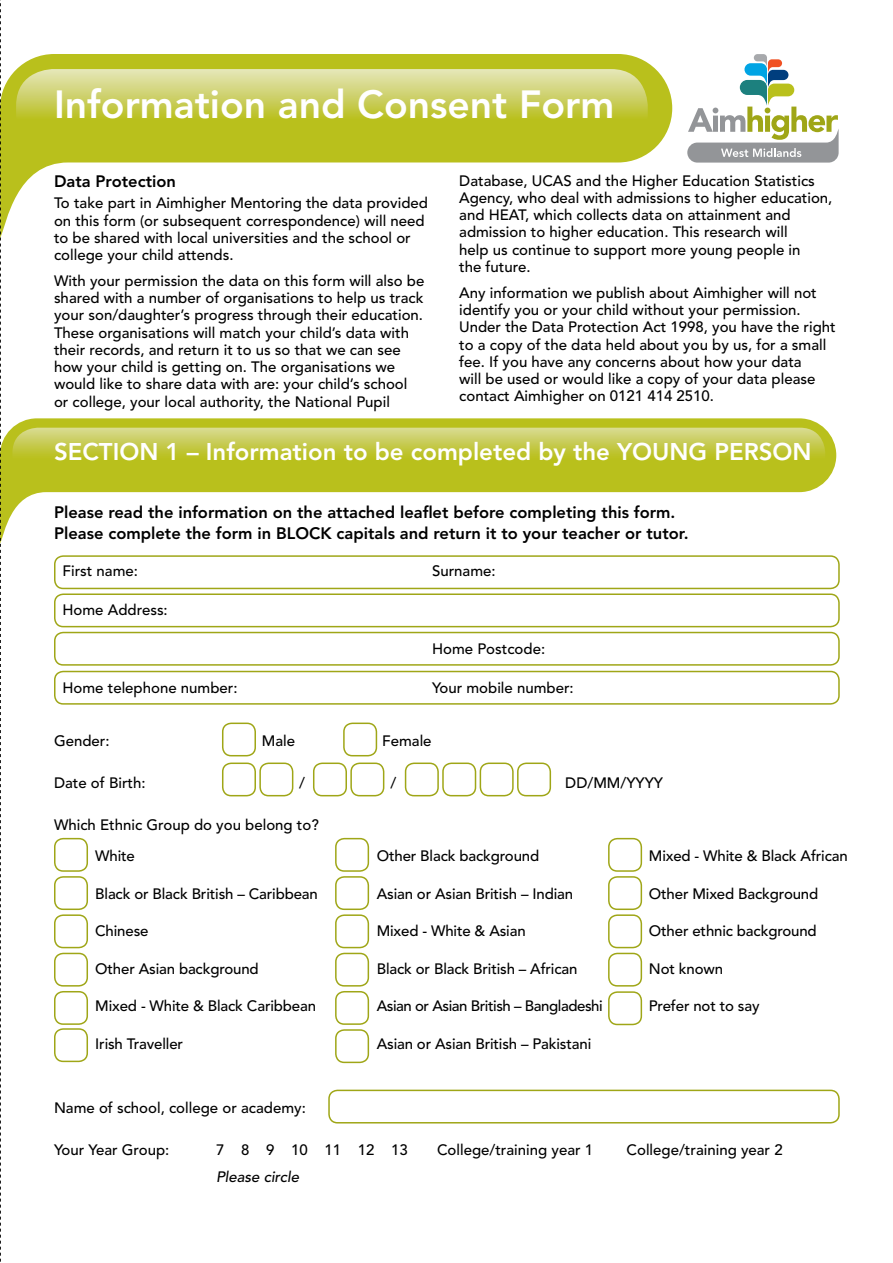
<style>
.page{position:relative;width:893px;height:1263px;background:#fff}
.page>*{position:absolute;margin:0;border:0;box-sizing:border-box;transform-origin:0 0}
.t1{font:800 39px "Avenir";color:#fff}
.t2{font:800 24px "Avenir";color:#fff}
.t3{font:800 16.5px/21px "Avenir";color:#000}
.t4{font:500 15px/17.2px "Avenir";color:#000}
.t5{font:500 15px "Avenir";letter-spacing:-.03em;color:#000}
.t6{font:italic 500 15px "Avenir";color:#000}
</style>
<div class="page">
<svg style="left:1px;top:54px;width:671px;height:182px"></svg>
<svg style="left:1px;top:418px;width:835px;height:123px"></svg>
<div style="left:54px;top:555px;width:786px;height:34px;border:2px solid #9fa617;border-radius:9px"></div>
<div style="left:222px;top:722px;width:34px;height:34px;border:2px solid #9fa617;border-radius:9px"></div>
<div style="left:222px;top:762px;width:34px;height:34px;border:2px solid #9fa617;border-radius:9px"></div>
<div style="left:54px;top:1028px;width:34px;height:34px;border:2px solid #9fa617;border-radius:9px"></div>
<div style="left:335px;top:1029px;width:34px;height:34px;border:2px solid #9fa617;border-radius:9px"></div>
<div style="left:313px;top:762px;width:34px;height:34px;border:2px solid #9fa617;border-radius:9px"></div>
<div style="left:405px;top:762px;width:34px;height:34px;border:2px solid #9fa617;border-radius:9px"></div>
<div style="left:480px;top:762px;width:34px;height:34px;border:2px solid #9fa617;border-radius:9px"></div>
<div style="left:259px;top:762px;width:34px;height:34px;border:2px solid #9fa617;border-radius:9px"></div>
<div style="left:350px;top:762px;width:34px;height:34px;border:2px solid #9fa617;border-radius:9px"></div>
<div style="left:442px;top:762px;width:34px;height:34px;border:2px solid #9fa617;border-radius:9px"></div>
<div style="left:517px;top:762px;width:34px;height:34px;border:2px solid #9fa617;border-radius:9px"></div>
<div style="left:343px;top:722px;width:34px;height:34px;border:2px solid #9fa617;border-radius:9px"></div>
<div style="left:54px;top:593px;width:786px;height:34px;border:2px solid #9fa617;border-radius:9px"></div>
<div style="left:54px;top:632px;width:786px;height:34px;border:2px solid #9fa617;border-radius:9px"></div>
<div style="left:54px;top:671px;width:786px;height:34px;border:2px solid #9fa617;border-radius:9px"></div>
<div style="left:328px;top:1090px;width:512px;height:33px;border:2px solid #9fa617;border-radius:9px"></div>
<div style="left:54px;top:838px;width:34px;height:34px;border:2px solid #9fa617;border-radius:9px"></div>
<div style="left:335px;top:838px;width:34px;height:34px;border:2px solid #9fa617;border-radius:9px"></div>
<div style="left:608px;top:838px;width:34px;height:34px;border:2px solid #9fa617;border-radius:9px"></div>
<div style="left:54px;top:876px;width:34px;height:34px;border:2px solid #9fa617;border-radius:9px"></div>
<div style="left:335px;top:876px;width:34px;height:34px;border:2px solid #9fa617;border-radius:9px"></div>
<div style="left:608px;top:876px;width:34px;height:34px;border:2px solid #9fa617;border-radius:9px"></div>
<div style="left:54px;top:914px;width:34px;height:34px;border:2px solid #9fa617;border-radius:9px"></div>
<div style="left:335px;top:914px;width:34px;height:34px;border:2px solid #9fa617;border-radius:9px"></div>
<div style="left:608px;top:914px;width:34px;height:34px;border:2px solid #9fa617;border-radius:9px"></div>
<div style="left:54px;top:953px;width:34px;height:33px;border:2px solid #9fa617;border-radius:9px"></div>
<div style="left:335px;top:953px;width:34px;height:33px;border:2px solid #9fa617;border-radius:9px"></div>
<div style="left:608px;top:953px;width:34px;height:33px;border:2px solid #9fa617;border-radius:9px"></div>
<div style="left:608px;top:991px;width:34px;height:34px;border:2px solid #9fa617;border-radius:9px"></div>
<div style="left:54px;top:991px;width:34px;height:34px;border:2px solid #9fa617;border-radius:9px"></div>
<div style="left:335px;top:991px;width:34px;height:34px;border:2px solid #9fa617;border-radius:9px"></div>
<svg style="left:16px;top:69px;width:632px;height:84px;background:#c6cb4c"></svg>
<svg style="left:12px;top:428px;width:813px;height:56px;background:#c1c63a"></svg>
<svg style="left:0;top:0;width:1px;height:1262px"></svg>
<svg style="left:687px;top:54px;width:152px;height:109px"></svg>
<h1 class="t1" style="left:54px;top:81px;width:562px">Information and Consent Form</h1>
<p class="t3" style="left:54px;top:171px;width:123px">Data Protection</p>
<p class="t4" style="left:54px;top:195px;width:375px">To take part in Aimhigher Mentoring the data provided on this form (or subsequent correspondence) will need to be shared with local universities and the school or college your child attends.</p>
<p class="t4" style="left:54px;top:272px;width:372px">With your permission the data on this form will also be shared with a number of organisations to help us track your son/daughter’s progress through their education.<br>These organisations will match your child’s data with their records, and return it to us so that we can see how your child is getting on. The organisations we would like to share data with are: your child’s school or college, your local authority, the National Pupil</p>
<p class="t4" style="left:459px;top:172px;width:375px">Database, UCAS and the Higher Education Statistics Agency, who deal with admissions to higher education, and HEAT, which collects data on attainment and admission to higher education. This research will<br>help us continue to support more young people in<br>the future.</p>
<p class="t4" style="left:459px;top:284px;width:378px">Any information we publish about Aimhigher will not identify you or your child without your permission.<br>Under the Data Protection Act 1998, you have the right to a copy of the data held about you by us, for a small fee. If you have any concerns about how your data<br>will be used or would like a copy of your data please contact Aimhigher on 0121 414 2510.</p>
<h2 class="t2" style="left:54px;top:437px;width:759px">SECTION 1 – Information to be completed by the YOUNG PERSON</h2>
<p class="t3" style="left:54px;top:502px;width:636px">Please read the information on the attached leaflet before completing this form.<br>Please complete the form in BLOCK capitals and return it to your teacher or tutor.</p>
<p class="t4" style="left:63px;top:562px;width:77px">First name:</p>
<p class="t4" style="left:432px;top:562px;width:65px">Surname:</p>
<p class="t4" style="left:63px;top:601px;width:107px">Home Address:</p>
<p class="t4" style="left:432px;top:640px;width:115px">Home Postcode:</p>
<p class="t4" style="left:63px;top:679px;width:177px">Home telephone number:</p>
<p class="t4" style="left:432px;top:679px;width:143px">Your mobile number:</p>
<p class="t4" style="left:54px;top:732px;width:57px">Gender:</p>
<p class="t4" style="left:262px;top:732px;width:35px">Male</p>
<p class="t4" style="left:382px;top:732px;width:51px">Female</p>
<p class="t4" style="left:54px;top:774px;width:93px">Date of Birth:</p>
<p class="t4" style="left:299px;top:774px;width:7px">/</p>
<p class="t4" style="left:391px;top:774px;width:7px">/</p>
<p class="t4" style="left:565px;top:774px;width:99px">DD/MM/YYYY</p>
<p class="t4" style="left:54px;top:816px;width:266px">Which Ethnic Group do you belong to?</p>
<p class="t4" style="left:95px;top:848px;width:41px">White</p>
<p class="t4" style="left:95px;top:885px;width:224px">Black or Black British – Caribbean</p>
<p class="t4" style="left:95px;top:923px;width:55px">Chinese</p>
<p class="t4" style="left:95px;top:960px;width:165px">Other Asian background</p>
<p class="t4" style="left:95px;top:998px;width:222px">Mixed - White &amp; Black Caribbean</p>
<p class="t4" style="left:95px;top:1035px;width:89px">Irish Traveller</p>
<p class="t4" style="left:377px;top:848px;width:164px">Other Black background</p>
<p class="t4" style="left:377px;top:885px;width:198px">Asian or Asian British – Indian</p>
<p class="t4" style="left:377px;top:923px;width:150px">Mixed - White &amp; Asian</p>
<p class="t4" style="left:377px;top:960px;width:202px">Black or Black British – African</p>
<p class="t5" style="left:377px;top:997px;width:227px">Asian or Asian British – Bangladeshi</p>
<p class="t4" style="left:377px;top:1035px;width:216px">Asian or Asian British – Pakistani</p>
<p class="t4" style="left:649px;top:848px;width:200px">Mixed - White &amp; Black African</p>
<p class="t4" style="left:649px;top:885px;width:171px">Other Mixed Background</p>
<p class="t4" style="left:649px;top:923px;width:169px">Other ethnic background</p>
<p class="t4" style="left:649px;top:960px;width:76px">Not known</p>
<p class="t4" style="left:649px;top:998px;width:112px">Prefer not to say</p>
<p class="t4" style="left:54px;top:1100px;width:253px">Name of school, college or academy:</p>
<p class="t4" style="left:54px;top:1142px;width:117px">Your Year Group:</p>
<p class="t4" style="left:216px;top:1142px;width:193px">7 8 9 10 11 12 13</p>
<p class="t4" style="left:437px;top:1142px;width:158px">College/training year 1</p>
<p class="t4" style="left:627px;top:1142px;width:158px">College/training year 2</p>
<p class="t6" style="left:216px;top:1168px;width:85px">Please circle</p>
</div>
